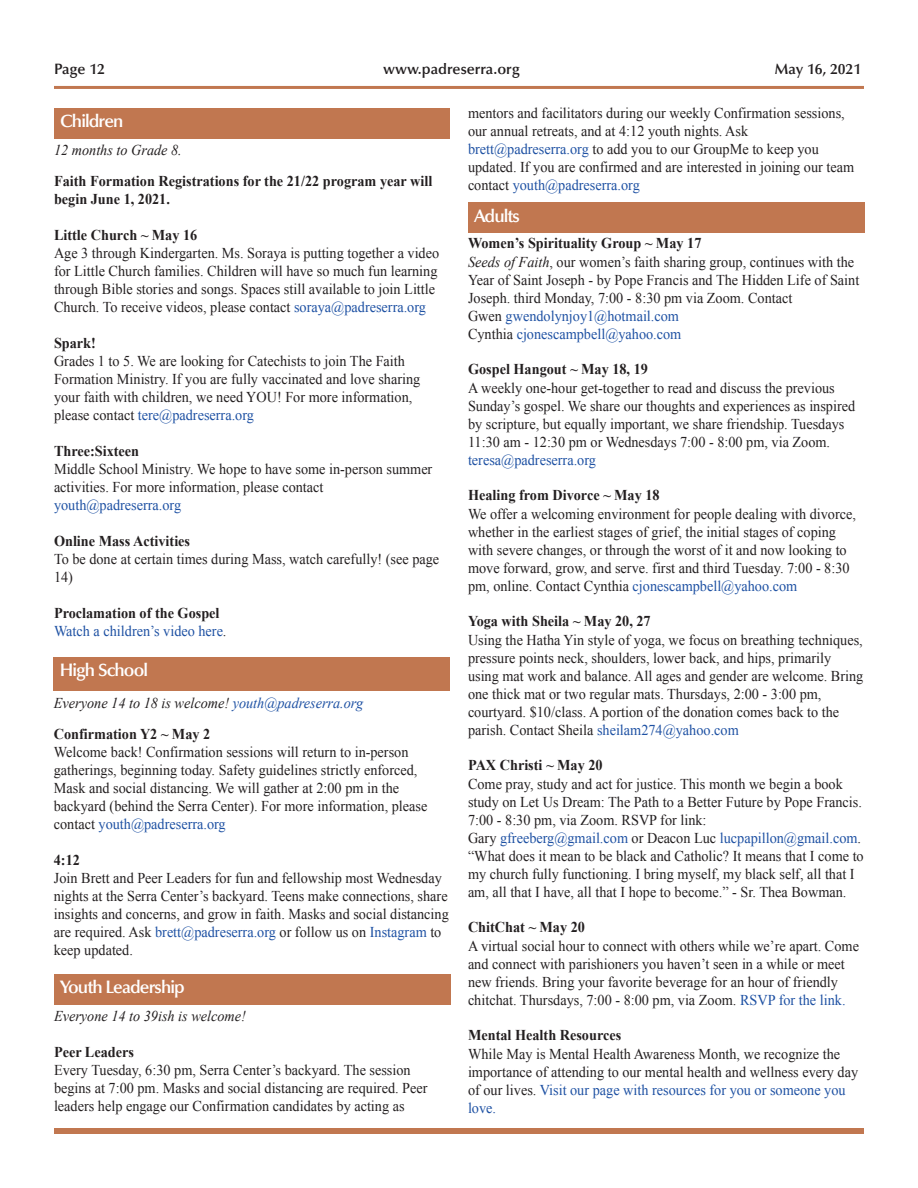
<style>
.page{position:relative;width:918px;height:1188px;background:#fff}
.page>*{position:absolute;margin:0;border:0;box-sizing:border-box;transform-origin:0 0}
.t1{font:600 18px "Optima LT Std";letter-spacing:-.05em;color:#fff}
.t2{font:15px/18px "Times New Roman";color:#231f20;scale:.95 1}
.t3{font:700 15px/18px "Times New Roman";color:#231f20;scale:.95 1}
.t4{font:italic 15px/31.2px "Times New Roman";color:#231f20;scale:.95 1}
.t5{font:15px/18.3px "Times New Roman";color:#1e51a3;scale:.95 1}
.t6{font:600 15px "Optima LT Std";color:#231f20}
.s1{color:#1e51a3}
.s2{font-weight:700;color:#231f20}
.s3{color:#231f20}
.s4{font-weight:700}
.s5{font-style:italic}
.s6{font-weight:700;font-style:normal}
</style>
<div class="page">
<hr style="left:54px;top:86px;width:810px;height:3px;background:#c17750">
<div style="left:54px;top:1128px;width:810px;height:6px;background:#c17750"></div>
<div style="left:468px;top:203px;width:396px;height:30px;background:#c17750"></div>
<div style="left:54px;top:657px;width:396px;height:34px;background:#c17750"></div>
<div style="left:54px;top:974px;width:396px;height:30px;background:#c17750"></div>
<div style="left:54px;top:108px;width:396px;height:31px;background:#c17750"></div>
<p class="t6" style="left:54px;top:60px;width:53px">Page 12</p>
<p class="t6" style="left:383px;top:60px;width:138px">www.padreserra.org</p>
<p class="t6" style="left:775px;top:60px;width:88px">May 16, 2021</p>
<p class="t1" style="left:60px;top:111px;width:65px">Children</p>
<p class="t2" style="left:468px;top:104px;width:408px">mentors and facilitators during our weekly Confirmation sessions, our annual retreats, and at 4:12 youth nights. Ask <span class="s1">brett@padreserra.org</span> to add you to our GroupMe to keep you updated. If you are confirmed and are interested in joining our team contact <span class="s1">youth@padreserra.org</span></p>
<p class="t4" style="left:54px;top:134px;width:136px">12 months to Grade 8.</p>
<p class="t3" style="left:54px;top:171px;width:400px">Faith Formation Registrations for the 21/22 program year will begin June 1, 2021.</p>
<p class="t3" style="left:54px;top:225px;width:152px">Little Church ~ May 16</p>
<p class="t2" style="left:54px;top:244px;width:407px">Age 3 through Kindergarten. Ms. Soraya is putting together a video for Little Church families. Children will have so much fun learning through Bible stories and songs. Spaces still available to join Little Church. To receive videos, please contact <span class="s1">soraya@padreserra.org</span></p>
<p class="t3" style="left:54px;top:333px;width:46px">Spark!</p>
<p class="t2" style="left:54px;top:352px;width:387px">Grades 1 to 5. We are looking for Catechists to join The Faith Formation Ministry. If you are fully vaccinated and love sharing your faith with children, we need YOU! For more information, please contact <span class="s1">tere@padreserra.org</span></p>
<p class="t3" style="left:54px;top:441px;width:91px">Three:Sixteen</p>
<p class="t2" style="left:54px;top:460px;width:400px">Middle School Ministry. We hope to have some in-person summer activities. For more information, please contact</p>
<p class="t5" style="left:54px;top:496px;width:135px">youth@padreserra.org</p>
<p class="t3" style="left:54px;top:531px;width:145px">Online Mass Activities</p>
<p class="t2" style="left:54px;top:550px;width:407px">To be done at certain times during Mass, watch carefully! (see page<br>14)</p>
<p class="t5" style="left:54px;top:603px;width:183px"><span class="s2">Proclamation of the Gospel<br></span>Watch a children’s video here<span class="s3">.</span></p>
<p class="t1" style="left:474px;top:205px;width:47px">Adults</p>
<p class="t2" style="left:468px;top:234px;width:413px"><span class="s4">Women’s Spirituality Group ~ May 17<br></span><span class="s5">Seeds of Faith</span>, our women’s faith sharing group, continues with the Year of Saint Joseph - by Pope Francis and The Hidden Life of Saint Joseph. third Monday, 7:00 - 8:30 pm via Zoom. Contact<br>Gwen <span class="s1">gwendolynjoy1@hotmail.com<br></span>Cynthia <span class="s1">cjonescampbell@yahoo.com</span></p>
<p class="t3" style="left:468px;top:360px;width:191px">Gospel Hangout ~ May 18, 19</p>
<p class="t2" style="left:468px;top:378px;width:409px">A weekly one-hour get-together to read and discuss the previous Sunday’s gospel. We share our thoughts and experiences as inspired by scripture, but equally important, we share friendship. Tuesdays 11:30 am - 12:30 pm or Wednesdays 7:00 - 8:00 pm, via Zoom.</p>
<p class="t5" style="left:468px;top:450px;width:136px">teresa@padreserra.org</p>
<p class="t3" style="left:468px;top:486px;width:203px">Healing from Divorce ~ May 18</p>
<p class="t2" style="left:468px;top:504px;width:410px">We offer a welcoming environment for people dealing with divorce, whether in the earliest stages of grief, the initial stages of coping with severe changes, or through the worst of it and now looking to move forward, grow, and serve. first and third Tuesday. 7:00 - 8:30 pm, online. Contact Cynthia <span class="s1">cjonescampbell@yahoo.com</span></p>
<p class="t3" style="left:468px;top:612px;width:194px">Yoga with Sheila ~ May 20, 27</p>
<p class="t2" style="left:468px;top:630px;width:418px">Using the Hatha Yin style of yoga, we focus on breathing techniques, pressure points neck, shoulders, lower back, and hips, primarily using mat work and balance. All ages and gender are welcome. Bring one thick mat or two regular mats. Thursdays, 2:00 - 3:00 pm, courtyard. $10/class. A portion of the donation comes back to the parish. Contact Sheila <span class="s1">sheilam274@yahoo.com</span></p>
<p class="t3" style="left:468px;top:756px;width:143px">PAX Christi ~ May 20</p>
<p class="t2" style="left:468px;top:774px;width:418px">Come pray, study and act for justice. This month we begin a book study on Let Us Dream: The Path to a Better Future by Pope Francis.<br>7:00 - 8:30 pm, via Zoom. RSVP for link:<br>Gary <span class="s1">gfreeberg@gmail.com</span> or Deacon Luc <span class="s1">lucpapillon@gmail.com</span>. “What does it mean to be black and Catholic? It means that I come to my church fully functioning. I bring myself, my black self, all that I am, all that I have, all that I hope to become.” - Sr. Thea Bowman.</p>
<p class="t3" style="left:468px;top:918px;width:125px">ChitChat ~ May 20</p>
<p class="t2" style="left:468px;top:936px;width:413px">A virtual social hour to connect with others while we’re apart. Come and connect with parishioners you haven’t seen in a while or meet new friends. Bring your favorite beverage for an hour of friendly chitchat. Thursdays, 7:00 - 8:00 pm, via Zoom. <span class="s1">RSVP for the link.</span></p>
<p class="t3" style="left:468px;top:1026px;width:163px">Mental Health Resources</p>
<p class="t2" style="left:468px;top:1044px;width:412px">While May is Mental Health Awareness Month, we recognize the importance of attending to our mental health and wellness every day of our lives. <span class="s1">Visit our page with resources for you or someone you love.</span></p>
<p class="t1" style="left:60px;top:660px;width:90px">High School</p>
<p class="t4" style="left:54px;top:687px;width:327px">Everyone 14 to 18 is welcome! <span class="s1">youth@padreserra.org<br></span><span class="s6">Confirmation Y2 ~ May 2</span></p>
<p class="t2" style="left:54px;top:743px;width:395px">Welcome back! Confirmation sessions will return to in-person gatherings, beginning today. Safety guidelines strictly enforced, Mask and social distancing. We will gather at 2:00 pm in the backyard (behind the Serra Center). For more information, please contact <span class="s1">youth@padreserra.org</span></p>
<p class="t3" style="left:54px;top:850px;width:29px">4:12</p>
<p class="t2" style="left:54px;top:869px;width:417px">Join Brett and Peer Leaders for fun and fellowship most Wednesday nights at the Serra Center’s backyard. Teens make connections, share insights and concerns, and grow in faith. Masks and social distancing are required. Ask <span class="s1">brett@padreserra.org</span> or follow us on <span class="s1">Instagram</span> to keep updated.</p>
<p class="t1" style="left:60px;top:976px;width:126px">Youth Leadership</p>
<p class="t4" style="left:54px;top:1000px;width:204px">Everyone 14 to 39ish is welcome!</p>
<p class="t3" style="left:54px;top:1042px;width:86px">Peer Leaders</p>
<p class="t2" style="left:54px;top:1060px;width:395px">Every Tuesday, 6:30 pm, Serra Center’s backyard. The session begins at 7:00 pm. Masks and social distancing are required. Peer leaders help engage our Confirmation candidates by acting as</p>
</div>
